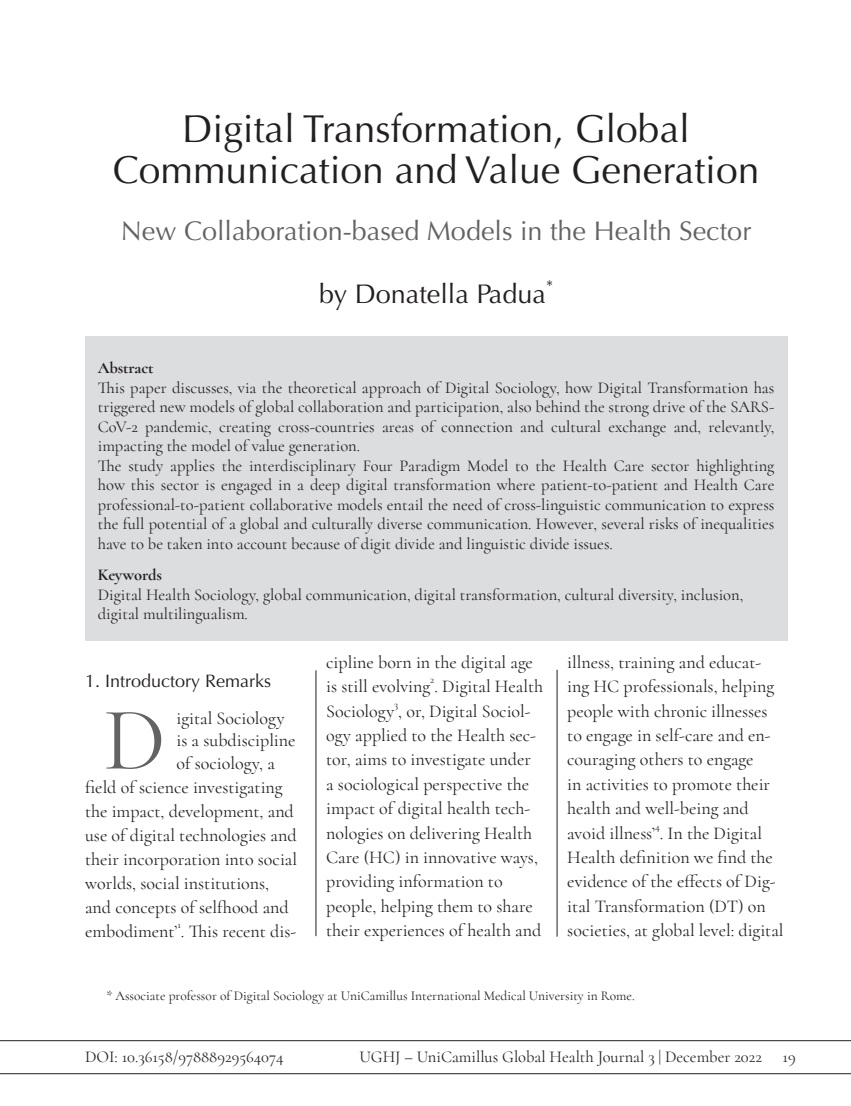
<style>
.page{position:relative;width:851px;height:1106px;background:#fff}
.page>*{position:absolute;margin:0;border:0;box-sizing:border-box;transform-origin:0 0}
.t1{font:90px "Cormorant";color:#636366}
.t2{font:39px/40.5px "Optima";color:#231f20;text-align:center}
.t3{font:27px "Optima";color:#636366}
.t4{font:27px "Optima";color:#231f20}
.t5{font:18px/24.5px "Cormorant";color:#231f20}
.t6{font:18px "Optima";color:#231f20}
.t7{font:16.5px/19.5px "Cormorant";color:#231f20}
.t8{font:700 16.5px "Cormorant";letter-spacing:-.01em;color:#231f20}
.t9{font:13.5px "Cormorant";color:#231f20}
.t10{font:10.5px "Cormorant";color:#231f20}
</style>
<div class="page">
<hr style="left:0;top:1040px;width:850px;height:1px;background:#231f20">
<hr style="left:0;top:1073px;width:850px;height:1px;background:#231f20">
<hr style="left:315px;top:670px;width:1px;height:266px;background:#231f20">
<hr style="left:556px;top:669px;width:1px;height:267px;background:#231f20">
<div style="left:85px;top:336px;width:702px;height:305px;background:#dcdddf"></div>
<h2 class="t2" style="left:113px;top:109px;width:648px">Digital Transformation, Global<br>Communication and Value Generation</h2>
<h3 class="t3" style="left:121px;top:215px;width:631px">New Collaboration-based Models in the Health Sector</h3>
<h3 class="t4" style="left:319px;top:278px;width:235px">by Donatella Padua<sup>*</sup></h3>
<p class="t8" style="left:98px;top:357px;width:57px">Abstract</p>
<p class="t7" style="left:98px;top:377px;width:678px">This paper discusses, via the theoretical approach of Digital Sociology, how Digital Transformation has triggered new models of global collaboration and participation, also behind the strong drive of the SARS-CoV-2 pandemic, creating cross-countries areas of connection and cultural exchange and, relevantly, impacting the model of value generation.<br>The study applies the interdisciplinary Four Paradigm Model to the Health Care sector highlighting how this sector is engaged in a deep digital transformation where patient-to-patient and Health Care professional-to-patient collaborative models entail the need of cross-linguistic communication to express the full potential of a global and culturally diverse communication. However, several risks of inequalities have to be taken into account because of digit divide and linguistic divide issues.</p>
<p class="t8" style="left:98px;top:564px;width:66px">Keywords</p>
<p class="t7" style="left:98px;top:584px;width:647px">Digital Health Sociology, global communication, digital transformation, cultural diversity, inclusion, digital multilingualism.</p>
<p class="t6" style="left:85px;top:670px;width:188px">1. Introductory Remarks</p>
<h1 class="t1" style="left:103px;top:685px;width:64px">D</h1>
<p class="t5" style="left:176px;top:705px;width:110px">igital Sociology</p>
<p class="t5" style="left:176px;top:728px;width:121px">is a subdiscipline</p>
<p class="t5" style="left:176px;top:750px;width:100px">of sociology, a</p>
<p class="t5" style="left:85px;top:774px;width:199px">field of science investigating</p>
<p class="t5" style="left:85px;top:798px;width:210px">the impact, development, and</p>
<p class="t5" style="left:85px;top:822px;width:213px">use of digital technologies and</p>
<p class="t5" style="left:85px;top:846px;width:213px">their incorporation into social</p>
<p class="t5" style="left:85px;top:870px;width:186px">worlds, social institutions,</p>
<p class="t5" style="left:85px;top:894px;width:205px">and concepts of selfhood and</p>
<p class="t5" style="left:85px;top:918px;width:213px">embodiment’ . This recent dis-</p>
<p class="t10" style="left:177px;top:918px;width:5px">1</p>
<p class="t5" style="left:326px;top:649px;width:218px">cipline born in the digital age is still evolving . Digital Health</p>
<p class="t10" style="left:430px;top:673px;width:6px">2</p>
<p class="t5" style="left:326px;top:698px;width:206px">Sociology , or, Digital Sociol-</p>
<p class="t10" style="left:394px;top:698px;width:6px">3</p>
<p class="t5" style="left:326px;top:723px;width:217px">ogy applied to the Health sec&shy;tor, aims to investigate under a sociological perspective the impact of digital health tech&shy;nologies on delivering Health<br>Care (HC) in innovative ways, providing information to people, helping them to share their experiences of health and</p>
<p class="t5" style="left:567px;top:649px;width:208px">illness, training and educat&shy;ing HC professionals, helping people with chronic illnesses to engage in self-care and en&shy;couraging others to engage<br>in activities to promote their health and well-being and avoid illness’ . In the Digital</p>
<p class="t10" style="left:655px;top:819px;width:6px">4</p>
<p class="t5" style="left:567px;top:845px;width:218px">Health definition we find the evidence of the effects of Dig&shy;ital Transformation (DT) on societies, at global level: digital</p>
<p class="t9" style="left:106px;top:987px;width:529px">* Associate professor of Digital Sociology at UniCamillus International Medical University in Rome.</p>
<p class="t7" style="left:85px;top:1047px;width:200px">DOI: 10.36158/97888929564074</p>
<p class="t7" style="left:359px;top:1047px;width:438px">UGHJ – UniCamillus Global Health Journal 3 | December 2022 19</p>
</div>
